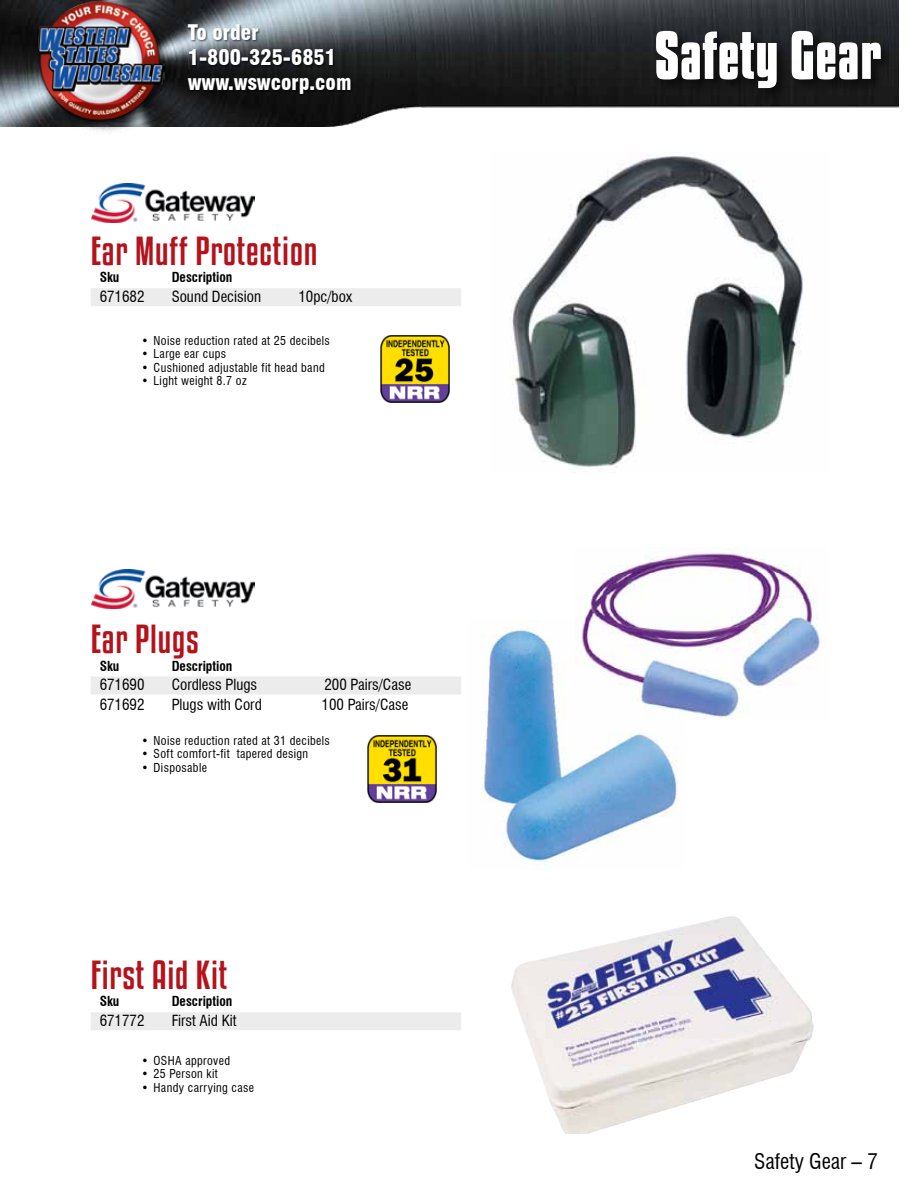
<style>
.page{position:relative;width:918px;height:1188px;background:#fff}
.page>*{position:absolute;margin:0;border:0;box-sizing:border-box;transform-origin:0 0}
.t1{font:700 60px "Kenyan Coffee Rg";color:#fff}
.t2{font:36px "Kenyan Coffee Rg";letter-spacing:.02em;color:#b5121b}
.t3{font:900 condensed 21px/25.2px "Swiss 721 BT";color:#fff}
.t4{font:condensed 21px "Swiss 721 BT";color:#000}
.t5{font:condensed 15px "Swiss 721 BT";color:#000}
.t6{font:700 condensed 13.5px "Swiss 721 BT";color:#000}
.t7{font:condensed 12px "Swiss 721 BT";letter-spacing:.03em;color:#000}
</style>
<div class="page">
<img style="left:0;top:0;width:899px;height:126px">
<div style="left:654px;top:28px;width:240px;height:73px;background:#000;opacity:.6"></div>
<div style="left:187px;top:24px;width:166px;height:72px;background:#000;opacity:.6"></div>
<div style="left:35px;top:0;width:142px;height:137px;background:#000;opacity:.6"></div>
<img style="left:38px;top:0;width:126px;height:126px">
<div style="left:91px;top:288px;width:370px;height:18px;background:#ececed"></div>
<div style="left:91px;top:677px;width:370px;height:18px;background:#ececed"></div>
<div style="left:91px;top:1012px;width:370px;height:18px;background:#ececed"></div>
<img style="left:511px;top:916px;width:303px;height:218px">
<img style="left:481px;top:620px;width:197px;height:244px">
<img style="left:576px;top:549px;width:250px;height:169px">
<img style="left:512px;top:155px;width:291px;height:313px">
<img style="left:367px;top:736px;width:70px;height:66px">
<img style="left:380px;top:336px;width:69px;height:66px">
<img style="left:91px;top:184px;width:163px;height:39px">
<img style="left:91px;top:570px;width:163px;height:38px">
<h3 class="t3" style="left:188px;top:20px;width:165px">To order<br>1-800-325-6851 www.wswcorp.com</h3>
<h2 class="t2" style="left:91px;top:229px;width:228px">Ear Muff Protection</h2>
<p class="t6" style="left:100px;top:269px;width:21px">Sku</p>
<p class="t6" style="left:172px;top:269px;width:62px">Description</p>
<p class="t5" style="left:100px;top:287px;width:46px">671682</p>
<p class="t5" style="left:172px;top:287px;width:91px">Sound Decision</p>
<p class="t5" style="left:298px;top:287px;width:55px">10pc/box</p>
<p class="t7" style="left:142px;top:333px;width:190px">• Noise reduction rated at 25 decibels</p>
<p class="t7" style="left:142px;top:347px;width:86px">• Large ear cups</p>
<p class="t7" style="left:142px;top:360px;width:185px">• Cushioned adjustable fit head band</p>
<p class="t7" style="left:142px;top:374px;width:107px">• Light weight 8.7 oz</p>
<h2 class="t2" style="left:91px;top:617px;width:110px">Ear Plugs</h2>
<p class="t6" style="left:100px;top:658px;width:21px">Sku</p>
<p class="t6" style="left:172px;top:658px;width:62px">Description</p>
<p class="t5" style="left:100px;top:676px;width:46px">671690</p>
<p class="t5" style="left:172px;top:676px;width:87px">Cordless Plugs</p>
<p class="t5" style="left:324px;top:676px;width:88px">200 Pairs/Case</p>
<p class="t5" style="left:100px;top:695px;width:46px">671692</p>
<p class="t5" style="left:172px;top:695px;width:92px">Plugs with Cord</p>
<p class="t5" style="left:322px;top:695px;width:88px">100 Pairs/Case</p>
<p class="t7" style="left:142px;top:733px;width:190px">• Noise reduction rated at 31 decibels</p>
<p class="t7" style="left:142px;top:747px;width:168px">• Soft comfort-fit tapered design</p>
<p class="t7" style="left:142px;top:760px;width:67px">• Disposable</p>
<h2 class="t2" style="left:91px;top:953px;width:138px">First Aid Kit</h2>
<p class="t6" style="left:100px;top:993px;width:21px">Sku</p>
<p class="t6" style="left:172px;top:993px;width:62px">Description</p>
<p class="t5" style="left:100px;top:1011px;width:46px">671772</p>
<p class="t5" style="left:172px;top:1011px;width:66px">First Aid Kit</p>
<p class="t7" style="left:142px;top:1053px;width:90px">• OSHA approved</p>
<p class="t7" style="left:142px;top:1067px;width:78px">• 25 Person kit</p>
<p class="t7" style="left:142px;top:1080px;width:114px">• Handy carrying case</p>
<h1 class="t1" style="left:654px;top:19px;width:228px">Safety Gear</h1>
<h3 class="t4" style="left:754px;top:1149px;width:125px">Safety Gear – 7</h3>
</div>
